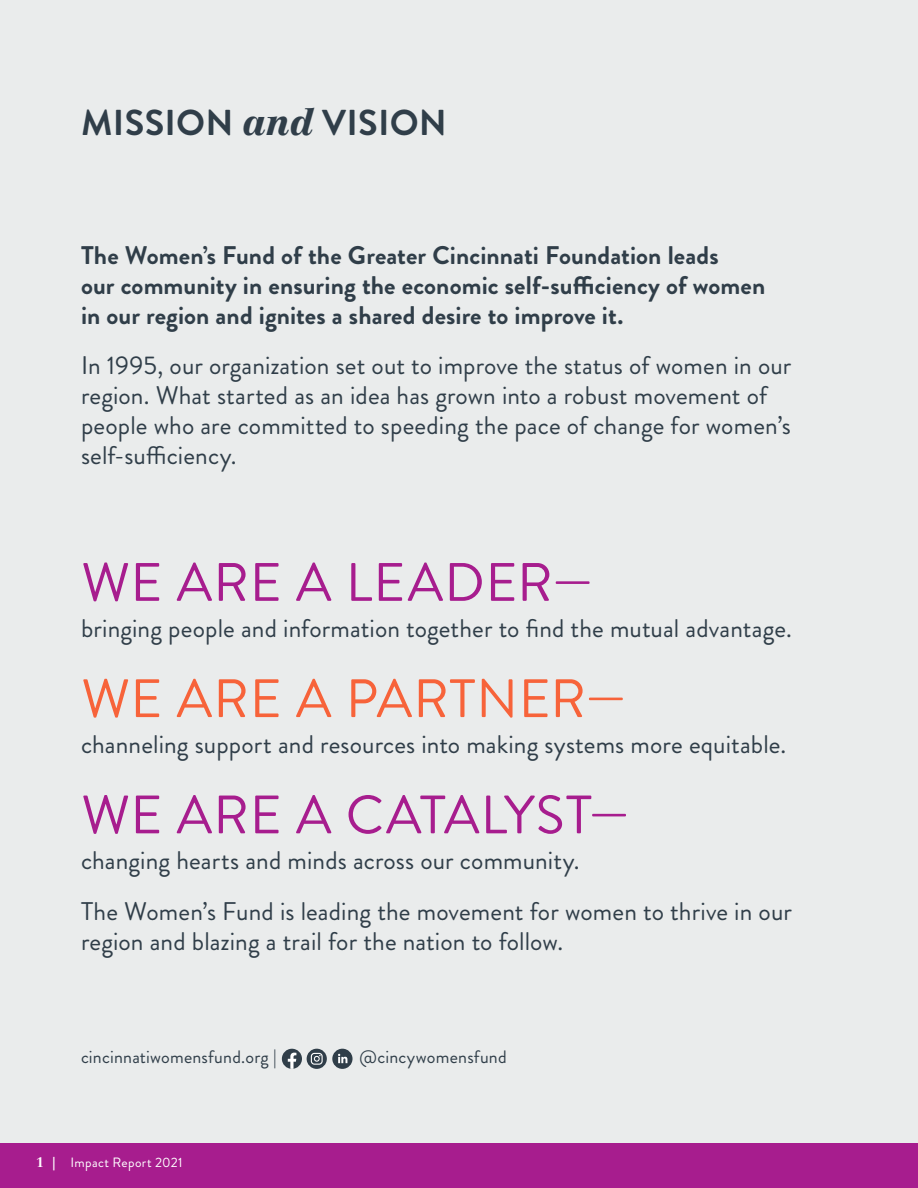
<style>
.page{position:relative;width:918px;height:1188px;background:#fff}
.page>*{position:absolute;margin:0;border:0;box-sizing:border-box;transform-origin:0 0}
.body_-_1_column{font:54px "Brandon Grotesque";letter-spacing:.015em;color:#a71d8e}
.body_-_1_column-2{font:54px "Brandon Grotesque";letter-spacing:.01em;color:#f7633a}
.t1{font:700 36px "Brandon Text";letter-spacing:.015em;color:#303e49}
.body_-_1_column-3{font:25.5px/30px "Brandon Grotesque";letter-spacing:.005em;color:#303e49}
.body_-_1_column-4{font:700 25.5px/30px "Brandon Grotesque";letter-spacing:.005em;color:#303e49}
.body_-_1_column__lar{font:18px "Brandon Grotesque";letter-spacing:.015em;color:#303e49}
.t2{font:13.5px "Brandon Grotesque";letter-spacing:.025em;color:#fff}
.s1{font-family:"Centennial LT Std";font-weight:900;font-style:italic}
.s2{font-family:"Centennial LT Std";font-weight:700}
</style>
<div class="page">
<div style="left:0;top:1142px;width:918px;height:46px;background:#a71d8e"></div>
<div style="left:0;top:0;width:918px;height:1142px;background:#eaecec"></div>
<div style="left:332px;top:1049px;width:21px;height:20px;background:#303e49;border-radius:50%"></div>
<svg style="left:338px;top:1054px;width:9px;height:9px"></svg>
<svg style="left:307px;top:1049px;width:20px;height:20px"></svg>
<svg style="left:311px;top:1053px;width:12px;height:12px"></svg>
<div style="left:282px;top:1049px;width:20px;height:20px;background:#303e49;border-radius:50%"></div>
<svg style="left:288px;top:1053px;width:8px;height:16px"></svg>
<h1 class="t1" style="left:81px;top:97px;width:367px">MISSION <span class="s1">and</span> VISION</h1>
<p class="body_-_1_column-4" style="left:81px;top:241px;width:686px">The Women’s Fund of the Greater Cincinnati Foundation leads<br>our community in ensuring the economic self-sufficiency of women in our region and ignites a shared desire to improve it.</p>
<p class="body_-_1_column-3" style="left:81px;top:351px;width:712px">In 1995, our organization set out to improve the status of women in our region. What started as an idea has grown into a robust movement of people who are committed to speeding the pace of change for women’s self-sufficiency.</p>
<p class="body_-_1_column" style="left:81px;top:545px;width:514px">WE ARE A LEADER—</p>
<p class="body_-_1_column-3" style="left:81px;top:613px;width:712px">bringing people and information together to find the mutual advantage.</p>
<p class="body_-_1_column-2" style="left:81px;top:661px;width:548px">WE ARE A PARTNER—</p>
<p class="body_-_1_column-3" style="left:81px;top:730px;width:707px">channeling support and resources into making systems more equitable.</p>
<p class="body_-_1_column" style="left:81px;top:778px;width:551px">WE ARE A CATALYST—</p>
<p class="body_-_1_column-3" style="left:81px;top:846px;width:500px">changing hearts and minds across our community.</p>
<p class="body_-_1_column-3" style="left:81px;top:896px;width:712px">The Women’s Fund is leading the movement for women to thrive in our region and blazing a trail for the nation to follow.</p>
<p class="body_-_1_column__lar" style="left:81px;top:1045px;width:197px">cincinnatiwomensfund.org |</p>
<p class="body_-_1_column__lar" style="left:360px;top:1045px;width:149px">@cincywomensfund</p>
<p class="t2" style="left:36px;top:1153px;width:148px"><span class="s2">1 |</span> Impact Report 2021</p>
</div>
